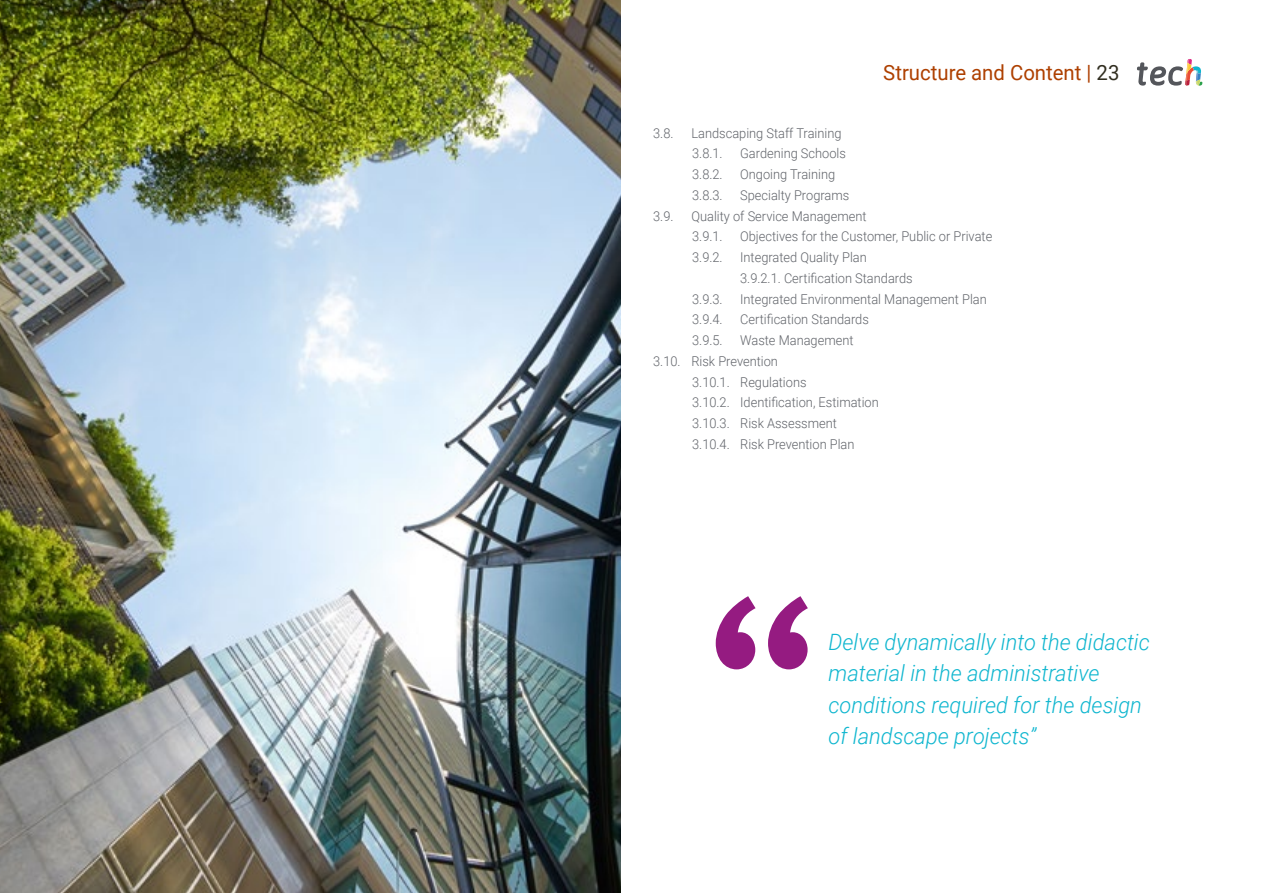
<style>
.page{position:relative;width:1263px;height:893px;background:#fff}
.page>*{position:absolute;margin:0;border:0;box-sizing:border-box;transform-origin:0 0}
.t1{font:italic 300 22.5px/31.5px "Roboto";color:#0fb6cf}
.t2{font:21px "Roboto";color:#ae4000}
.t3{font:300 13.5px/20.7px "Roboto";color:#61646a;scale:.95 1}
.s1{color:#312e20}
</style>
<div class="page">
<svg style="left:716px;top:596px;width:92px;height:73px"></svg>
<img style="left:0;top:0;width:621px;height:893px">
<svg style="left:1137px;top:59px;width:65px;height:27px"></svg>
<p class="t3" style="left:653px;top:122px;width:23px">3.8.</p>
<p class="t3" style="left:691px;top:122px;width:159px">Landscaping Staff Training<br>3.8.1.</p>
<p class="t3" style="left:740px;top:143px;width:113px">Gardening Schools</p>
<p class="t3" style="left:692px;top:164px;width:34px">3.8.2.</p>
<p class="t3" style="left:740px;top:164px;width:101px">Ongoing Training</p>
<p class="t3" style="left:692px;top:184px;width:34px">3.8.3.</p>
<p class="t3" style="left:740px;top:184px;width:116px">Specialty Programs</p>
<h2 class="t2" style="left:883px;top:57px;width:238px">Structure and Content | <span class="s1">23</span></h2>
<p class="t3" style="left:653px;top:205px;width:23px">3.9.</p>
<p class="t3" style="left:691px;top:205px;width:186px">Quality of Service Management<br>3.9.1.</p>
<p class="t3" style="left:740px;top:226px;width:267px">Objectives for the Customer, Public or Private</p>
<p class="t3" style="left:692px;top:247px;width:34px">3.9.2.</p>
<p class="t3" style="left:740px;top:247px;width:183px">Integrated Quality Plan<br>3.9.2.1. Certification Standards</p>
<p class="t3" style="left:692px;top:288px;width:34px">3.9.3.</p>
<p class="t3" style="left:740px;top:288px;width:261px">Integrated Environmental Management Plan</p>
<p class="t3" style="left:692px;top:309px;width:34px">3.9.4.</p>
<p class="t3" style="left:740px;top:309px;width:137px">Certification Standards</p>
<p class="t3" style="left:692px;top:330px;width:34px">3.9.5.</p>
<p class="t3" style="left:740px;top:330px;width:121px">Waste Management</p>
<p class="t3" style="left:653px;top:350px;width:133px">3.10. Risk Prevention</p>
<p class="t3" style="left:692px;top:371px;width:122px">3.10.1. Regulations</p>
<p class="t3" style="left:692px;top:392px;width:198px">3.10.2. Identification, Estimation</p>
<p class="t3" style="left:692px;top:413px;width:154px">3.10.3. Risk Assessment</p>
<p class="t3" style="left:692px;top:433px;width:172px">3.10.4. Risk Prevention Plan</p>
<h1 class="t1" style="left:828px;top:625px;width:323px">Delve dynamically into the didactic material in the administrative conditions required for the design of landscape projects”</h1>
</div>
